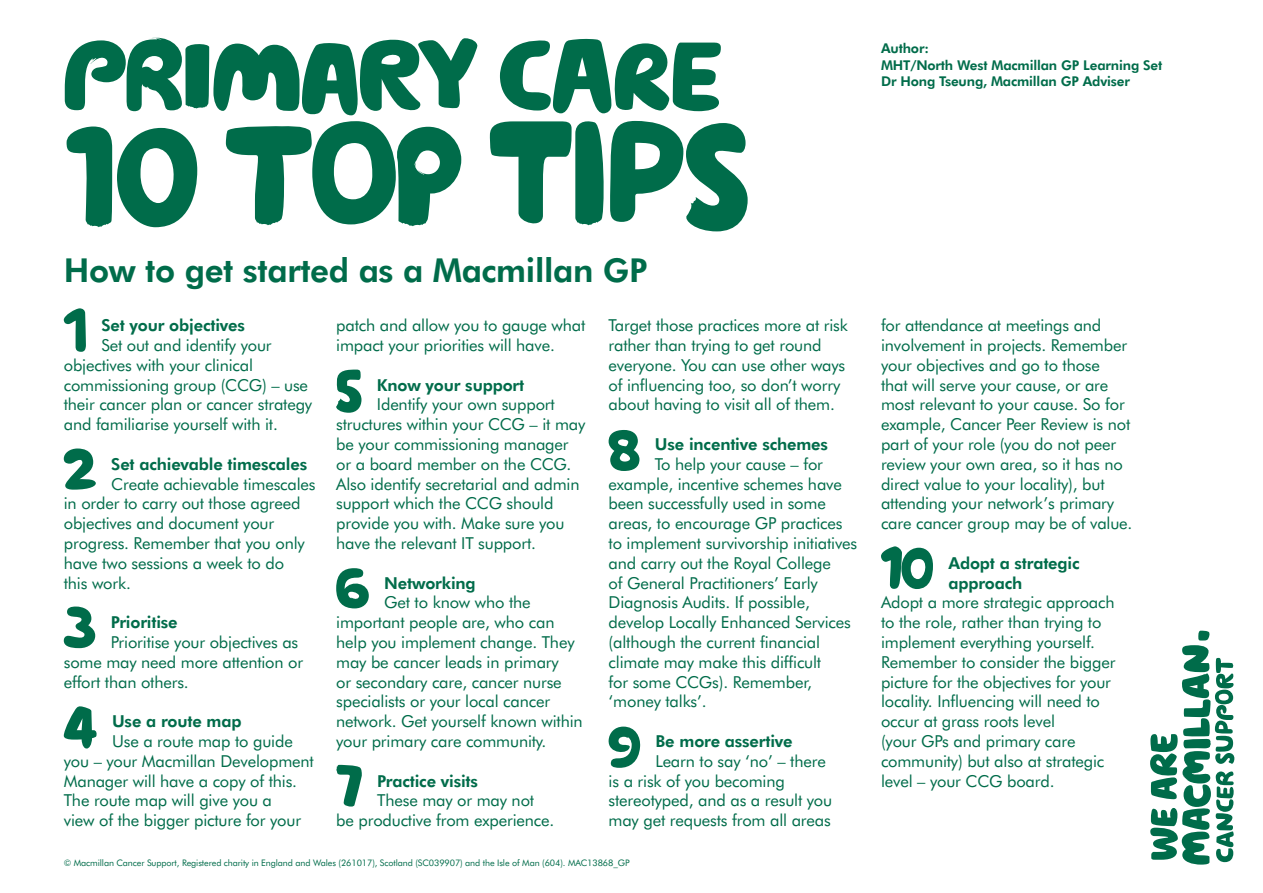
<style>
.page{position:relative;width:1263px;height:893px;background:#fff}
.page>*{position:absolute;margin:0;border:0;box-sizing:border-box;transform-origin:0 0}
.t1{font:800 33px "Futura BT";letter-spacing:-.01em;color:#006c4a}
.t2{font:16.5px/19.8px "Futura BT";letter-spacing:-.01em;color:#006c4a}
.t3{font:800 16.5px/19.8px "Futura BT";letter-spacing:-.01em;color:#006c4a}
.t4{font:800 13.5px/16.2px "Futura BT";letter-spacing:-.01em;color:#006c4a}
.t5{font:9px "Futura BT";letter-spacing:-.01em;color:#006c4a}
</style>
<div class="page">
<svg style="left:67px;top:120px;width:681px;height:111px"></svg>
<svg style="left:65px;top:37px;width:656px;height:78px;fill:#006c4a"></svg>
<svg style="left:1150px;top:631px;width:84px;height:234px"></svg>
<svg style="left:64px;top:308px;width:22px;height:44px"></svg>
<svg style="left:64px;top:448px;width:32px;height:42px"></svg>
<svg style="left:64px;top:606px;width:31px;height:42px"></svg>
<svg style="left:64px;top:706px;width:33px;height:43px"></svg>
<svg style="left:336px;top:369px;width:25px;height:44px"></svg>
<svg style="left:336px;top:568px;width:33px;height:40px"></svg>
<svg style="left:336px;top:765px;width:26px;height:41px"></svg>
<svg style="left:609px;top:430px;width:30px;height:41px"></svg>
<svg style="left:608px;top:727px;width:33px;height:41px"></svg>
<svg style="left:881px;top:546px;width:52px;height:43px"></svg>
<p class="t4" style="left:881px;top:40px;width:283px">Author:<br>MHT/North West Macmillan GP Learning Set<br>Dr Hong Tseung, Macmillan GP Adviser</p>
<h1 class="t1" style="left:64px;top:250px;width:585px">How to get started as a Macmillan GP</h1>
<p class="t3" style="left:101px;top:315px;width:145px">Set your objectives</p>
<p class="t2" style="left:64px;top:335px;width:250px;text-indent:38px">Set out and identify your objectives with your clinical commissioning group (CCG) – use their cancer plan or cancer strategy and familiarise yourself with it.</p>
<p class="t3" style="left:111px;top:454px;width:197px">Set achievable timescales</p>
<p class="t2" style="left:64px;top:474px;width:253px;text-indent:47px">Create achievable timescales in order to carry out those agreed objectives and document your progress. Remember that you only have two sessions a week to do<br>this work.</p>
<p class="t3" style="left:111px;top:612px;width:69px">Prioritise</p>
<p class="t2" style="left:64px;top:632px;width:241px;text-indent:47px">Prioritise your objectives as some may need more attention or effort than others.</p>
<p class="t3" style="left:112px;top:711px;width:131px">Use a route map</p>
<p class="t2" style="left:64px;top:731px;width:252px;text-indent:48px">Use a route map to guide you – your Macmillan Development<br>Manager will have a copy of this.<br>The route map will give you a<br>view of the bigger picture for your</p>
<p class="t2" style="left:609px;top:315px;width:241px">Target those practices more at risk rather than trying to get round everyone. You can use other ways of influencing too, so don’t worry about having to visit all of them.</p>
<p class="t3" style="left:655px;top:434px;width:175px">Use incentive schemes</p>
<p class="t2" style="left:609px;top:454px;width:250px;text-indent:46px">To help your cause – for example, incentive schemes have been successfully used in some areas, to encourage GP practices to implement survivorship initiatives and carry out the Royal College<br>of General Practitioners’ Early<br>Diagnosis Audits. If possible, develop Locally Enhanced Services (although the current financial climate may make this difficult<br>for some CCGs). Remember, ‘money talks’.</p>
<p class="t3" style="left:656px;top:731px;width:139px">Be more assertive</p>
<p class="t2" style="left:609px;top:751px;width:225px;text-indent:47px">Learn to say ‘no’ – there is a risk of you becoming stereotyped, and as a result you may get requests from all areas</p>
<p class="t2" style="left:336px;top:315px;width:251px">patch and allow you to gauge what impact your priorities will have.</p>
<p class="t3" style="left:377px;top:375px;width:149px">Know your support</p>
<p class="t2" style="left:336px;top:395px;width:251px;text-indent:41px">Identify your own support structures within your CCG – it may be your commissioning manager or a board member on the CCG.<br>Also identify secretarial and admin support which the CCG should provide you with. Make sure you have the relevant IT support.</p>
<p class="t3" style="left:384px;top:573px;width:93px">Networking</p>
<p class="t2" style="left:336px;top:593px;width:248px;text-indent:48px">Get to know who the important people are, who can help you implement change. They may be cancer leads in primary<br>or secondary care, cancer nurse specialists or your local cancer network. Get yourself known within your primary care community.</p>
<p class="t3" style="left:377px;top:771px;width:102px">Practice visits</p>
<p class="t2" style="left:336px;top:791px;width:220px;text-indent:41px">These may or may not be productive from experience.</p>
<p class="t5" style="left:64px;top:857px;width:567px">© Macmillan Cancer Support, Registered charity in England and Wales (261017), Scotland (SC039907) and the Isle of Man (604). MAC13868_GP</p>
<p class="t2" style="left:881px;top:315px;width:253px">for attendance at meetings and involvement in projects. Remember your objectives and go to those<br>that will serve your cause, or are most relevant to your cause. So for example, Cancer Peer Review is not part of your role (you do not peer review your own area, so it has no direct value to your locality), but attending your network’s primary care cancer group may be of value.</p>
<p class="t3" style="left:948px;top:553px;width:133px">Adopt a strategic approach</p>
<p class="t2" style="left:881px;top:593px;width:236px">Adopt a more strategic approach to the role, rather than trying to implement everything yourself.<br>Remember to consider the bigger picture for the objectives for your locality. Influencing will need to occur at grass roots level<br>(your GPs and primary care community) but also at strategic level – your CCG board.</p>
</div>
